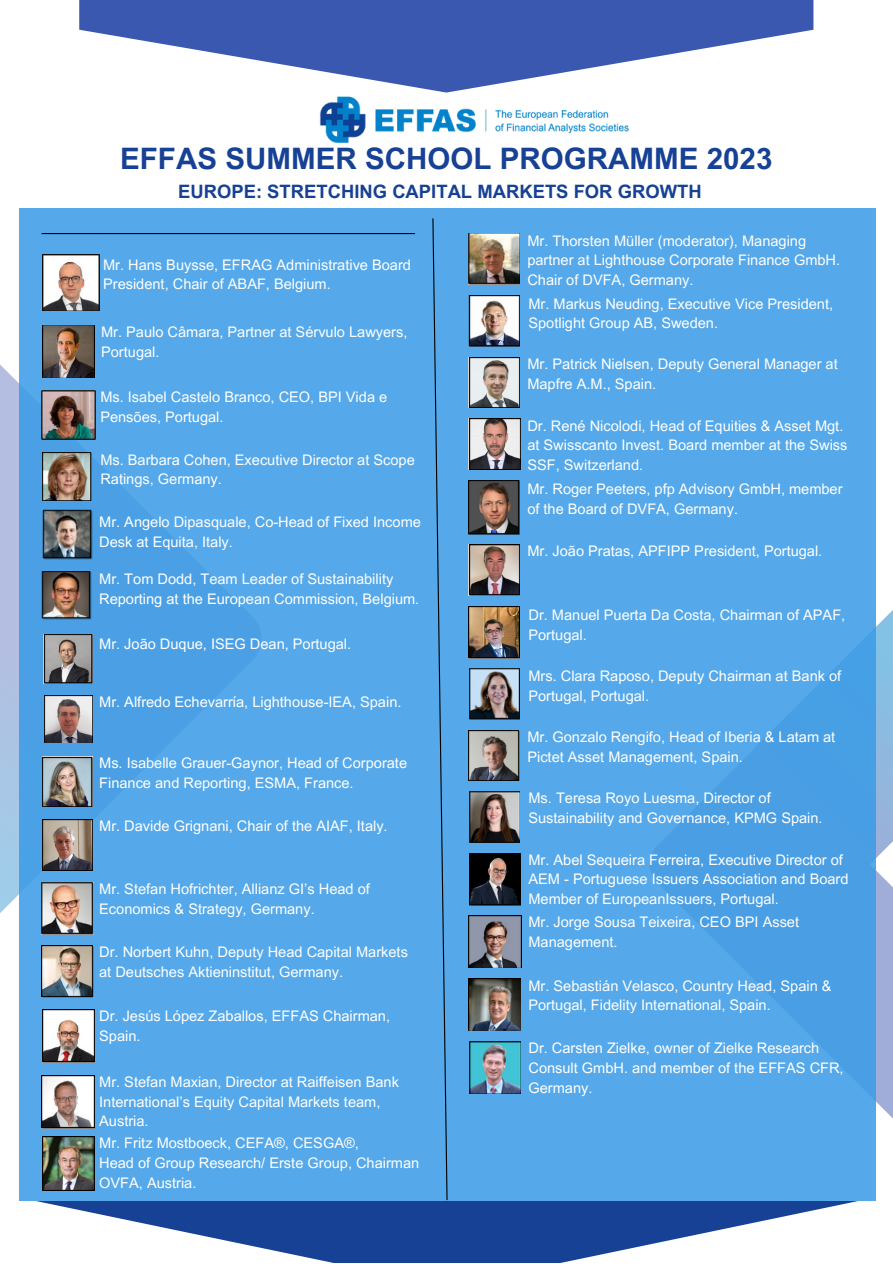
<style>
.page{position:relative;width:893px;height:1264px;background:#fff}
.page>*{position:absolute;margin:0;border:0;box-sizing:border-box;transform-origin:0 0}
.t1{font:700 29.55px "Arial MT Pro";color:#164194}
.t2{font:700 18.45px "Arial MT Pro";color:#164194}
.t3{font:14.55px/19.6px "Arial MT Pro";color:#fff}
</style>
<div class="page">
<svg style="left:875px;top:536px;width:17px;height:656px;fill:#9fadd8"></svg>
<svg style="left:875px;top:537px;width:17px;height:327px"></svg>
<div style="left:0;top:364px;width:19px;height:274px;background:#b3bee0"></div>
<svg style="left:0;top:638px;width:19px;height:275px;background:#abc7e5"></svg>
<div style="left:19px;top:208px;width:856px;height:992px;background:#55a8e9"></div>
<svg style="left:79px;top:0;width:734px;height:93px;fill:#3a58af"></svg>
<img style="left:319px;top:96px;width:310px;height:47px">
<svg style="left:432px;top:218px;width:16px;height:982px"></svg>
<hr style="left:42px;top:233px;width:373px;height:1px;background:#000">
<svg style="left:34px;top:1200px;width:826px;height:62px;fill:#164194"></svg>
<img style="left:43px;top:255px;width:56px;height:56px">
<img style="left:43px;top:325px;width:51px;height:53px">
<img style="left:42px;top:391px;width:53px;height:48px">
<img style="left:43px;top:452px;width:48px;height:49px">
<img style="left:43px;top:509px;width:50px;height:51px">
<img style="left:44px;top:634px;width:48px;height:49px">
<img style="left:44px;top:695px;width:48px;height:47px">
<img style="left:43px;top:756px;width:49px;height:50px">
<img style="left:42px;top:819px;width:51px;height:51px">
<img style="left:42px;top:882px;width:51px;height:52px">
<img style="left:42px;top:945px;width:51px;height:52px">
<img style="left:42px;top:1009px;width:53px;height:53px">
<img style="left:42px;top:1075px;width:52px;height:52px">
<img style="left:42px;top:1136px;width:53px;height:54px">
<img style="left:469px;top:233px;width:50px;height:52px">
<img style="left:42px;top:571px;width:50px;height:49px">
<img style="left:469px;top:296px;width:50px;height:50px">
<img style="left:469px;top:357px;width:50px;height:51px">
<img style="left:469px;top:419px;width:51px;height:50px">
<img style="left:469px;top:480px;width:50px;height:54px">
<img style="left:469px;top:544px;width:50px;height:51px">
<img style="left:468px;top:606px;width:51px;height:52px">
<img style="left:469px;top:669px;width:51px;height:50px">
<img style="left:468px;top:730px;width:51px;height:50px">
<img style="left:469px;top:791px;width:51px;height:51px">
<img style="left:469px;top:853px;width:52px;height:52px">
<img style="left:468px;top:915px;width:53px;height:52px">
<img style="left:468px;top:978px;width:52px;height:52px">
<img style="left:469px;top:1041px;width:52px;height:52px">
<p class="t1" style="left:120px;top:147px;width:653px">EFFAS SUMMER SCHOOL PROGRAMME 2023</p>
<p class="t2" style="left:178px;top:184px;width:525px">EUROPE: STRETCHING CAPITAL MARKETS FOR GROWTH</p>
<p class="t3" style="left:103px;top:257px;width:309px">Mr. Hans Buysse, EFRAG Administrative Board<br>President, Chair of ABAF, Belgium.</p>
<p class="t3" style="left:101px;top:324px;width:308px">Mr. Paulo Câmara, Partner at Sérvulo Lawyers,<br>Portugal.</p>
<p class="t3" style="left:100px;top:389px;width:288px">Ms. Isabel Castelo Branco, CEO, BPI Vida e<br>Pensões, Portugal.</p>
<p class="t3" style="left:100px;top:451px;width:316px">Ms. Barbara Cohen, Executive Director at Scope<br>Ratings, Germany.</p>
<p class="t3" style="left:99px;top:514px;width:323px">Mr. Angelo Dipasquale, Co-Head of Fixed Income<br>Desk at Equita, Italy.</p>
<p class="t3" style="left:99px;top:571px;width:321px">Mr. Tom Dodd, Team Leader of Sustainability<br>Reporting at the European Commission, Belgium.</p>
<p class="t3" style="left:99px;top:635px;width:253px">Mr. João Duque, ISEG Dean, Portugal.</p>
<p class="t3" style="left:99px;top:694px;width:304px">Mr. Alfredo Echevarría, Lighthouse-IEA, Spain.</p>
<p class="t3" style="left:99px;top:755px;width:309px">Ms. Isabelle Grauer-Gaynor, Head of Corporate<br>Finance and Reporting, ESMA, France.</p>
<p class="t3" style="left:99px;top:818px;width:290px">Mr. Davide Grignani, Chair of the AIAF, Italy.</p>
<p class="t3" style="left:99px;top:881px;width:272px">Mr. Stefan Hofrichter, Allianz GI’s Head of<br>Economics &amp; Strategy, Germany.</p>
<p class="t3" style="left:99px;top:944px;width:310px">Dr. Norbert Kuhn, Deputy Head Capital Markets at Deutsches Aktieninstitut, Germany.</p>
<p class="t3" style="left:99px;top:1007px;width:292px">Dr. Jesús López Zaballos, EFFAS Chairman,<br>Spain.</p>
<p class="t3" style="left:99px;top:1073px;width:301px">Mr. Stefan Maxian, Director at Raiffeisen Bank<br>International’s Equity Capital Markets team,<br>Austria.</p>
<p class="t3" style="left:99px;top:1135px;width:261px">Mr. Fritz Mostboeck, CEFA®, CESGA®,</p>
<p class="t3" style="left:99px;top:1154px;width:321px">Head of Group Research/ Erste Group, Chairman<br>OVFA, Austria.</p>
<p class="t3" style="left:527px;top:233px;width:314px">Mr. Thorsten Müller (moderator), Managing partner at Lighthouse Corporate Finance GmbH.<br>Chair of DVFA, Germany.</p>
<p class="t3" style="left:528px;top:295px;width:306px">Mr. Markus Neuding, Executive Vice President,<br>Spotlight Group AB, Sweden.</p>
<p class="t3" style="left:527px;top:356px;width:312px">Mr. Patrick Nielsen, Deputy General Manager at<br>Mapfre A.M., Spain.</p>
<p class="t3" style="left:527px;top:417px;width:321px">Dr. René Nicolodi, Head of Equities &amp; Asset Mgt. at Swisscanto Invest. Board member at the Swiss<br>SSF, Switzerland.</p>
<p class="t3" style="left:527px;top:481px;width:317px">Mr. Roger Peeters, pfp Advisory GmbH, member of the Board of DVFA, Germany.</p>
<p class="t3" style="left:527px;top:543px;width:296px">Mr. João Pratas, APFIPP President, Portugal.</p>
<p class="t3" style="left:528px;top:607px;width:318px">Dr. Manuel Puerta Da Costa, Chairman of APAF,<br>Portugal.</p>
<p class="t3" style="left:528px;top:668px;width:314px">Mrs. Clara Raposo, Deputy Chairman at Bank of<br>Portugal, Portugal.</p>
<p class="t3" style="left:527px;top:728px;width:309px">Mr. Gonzalo Rengifo, Head of Iberia &amp; Latam at<br>Pictet Asset Management, Spain.</p>
<p class="t3" style="left:528px;top:790px;width:296px">Ms. Teresa Royo Luesma, Director of<br>Sustainability and Governance, KPMG Spain.</p>
<p class="t3" style="left:528px;top:851px;width:321px">Mr. Abel Sequeira Ferreira, Executive Director of<br>AEM - Portuguese Issuers Association and Board<br>Member of EuropeanIssuers, Portugal.</p>
<p class="t3" style="left:528px;top:914px;width:272px">Mr. Jorge Sousa Teixeira, CEO BPI Asset<br>Management.</p>
<p class="t3" style="left:528px;top:977px;width:304px">Mr. Sebastián Velasco, Country Head, Spain &amp;<br>Portugal, Fidelity International, Spain.</p>
<p class="t3" style="left:528px;top:1040px;width:317px">Dr. Carsten Zielke, owner of Zielke Research<br>Consult GmbH. and member of the EFFAS CFR,<br>Germany.</p>
</div>
